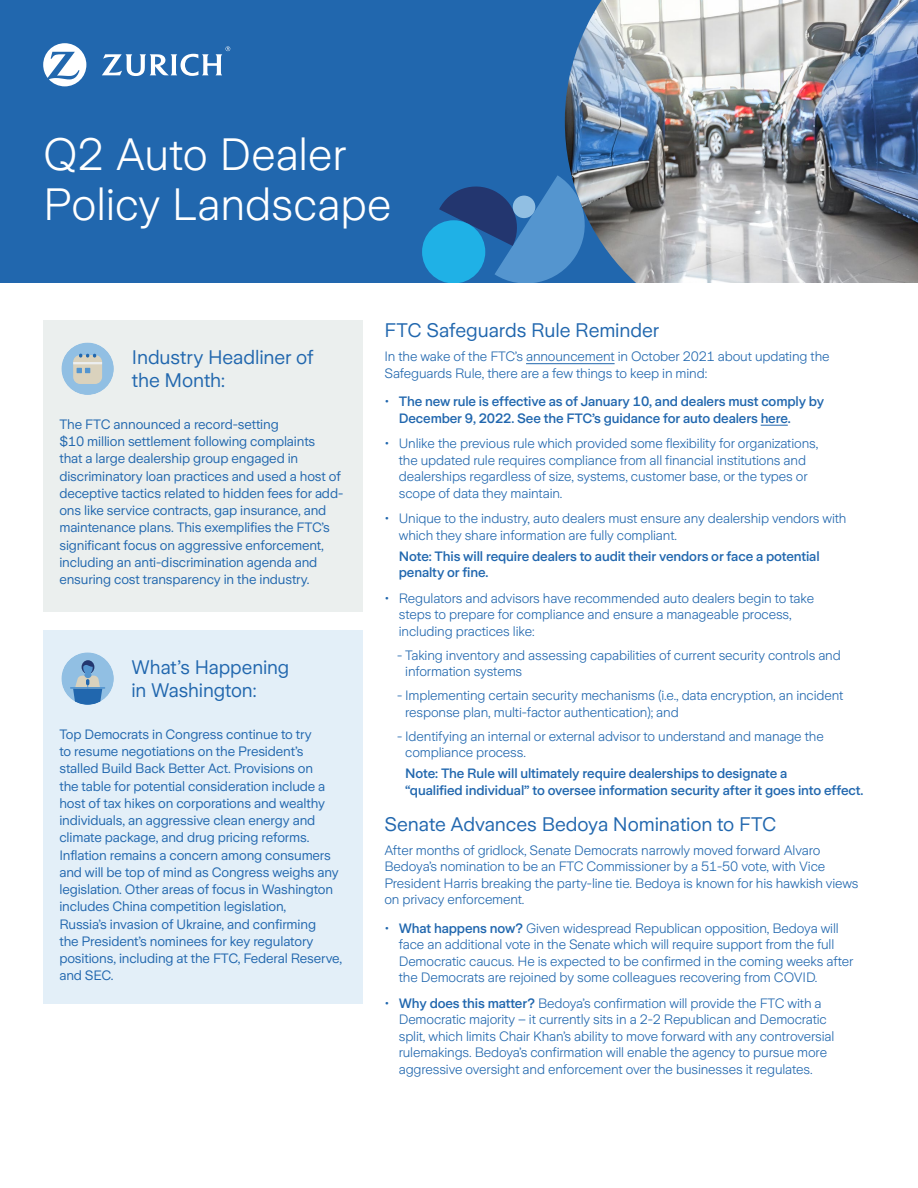
<style>
.page{position:relative;width:918px;height:1188px;background:#fff}
.page>*{position:absolute;margin:0;border:0;box-sizing:border-box;transform-origin:0 0}
.t1{font:300 45px/50.1px "Zurich Sans";color:#fff}
.t2{font:19.5px/22.5px "Zurich Sans";letter-spacing:-.005em;color:#2167ae}
.t3{font:300 13.5px/16.5px "Zurich Sans";letter-spacing:-.01em;color:#2167ae}
.t4{font:13.5px/17.2px "Zurich Sans";letter-spacing:-.01em;color:#2167ae}
.t5{font:500 13.5px/16.5px "Zurich Sans";letter-spacing:-.01em;color:#2167ae}
.s1{font-weight:300}
.s2{font-weight:500}
</style>
<div class="page">
<div style="left:0;top:0;width:918px;height:284px;background:#2167ae"></div>
<svg style="left:439px;top:175px;width:126px;height:109px"></svg>
<div style="left:422px;top:220px;width:63px;height:64px;background:#1fb1e6;border-radius:50%"></div>
<img style="left:565px;top:0;width:353px;height:284px">
<div style="left:513px;top:196px;width:22px;height:22px;background:#91bfe3;border-radius:50%"></div>
<div style="left:43px;top:320px;width:320px;height:291px;background:#ebefee"></div>
<div style="left:43px;top:630px;width:320px;height:373px;background:#e3eff8"></div>
<hr style="left:526px;top:363px;width:89px;height:1px;background:#2167ae">
<svg style="left:761px;top:425px;width:27px;height:1px"></svg>
<div style="left:61px;top:652px;width:53px;height:53px;background:#91bfe3;border-radius:50%"></div>
<div style="left:82px;top:660px;width:12px;height:14px;background:#23366f;border-radius:50%"></div>
<svg style="left:73px;top:664px;width:29px;height:41px"></svg>
<hr style="left:70px;top:687px;width:35px;height:2px;background:#5495cf">
<div style="left:61px;top:343px;width:53px;height:52px;background:#91bfe3;border-radius:50%"></div>
<div style="left:73px;top:355px;width:29px;height:29px;background:#dad2bd;border-radius:7px"></div>
<svg style="left:73px;top:354px;width:29px;height:19px"></svg>
<svg style="left:43px;top:43px;width:43px;height:43px"></svg>
<svg style="left:102px;top:46px;width:128px;height:30px"></svg>
<h1 class="t1" style="left:43px;top:130px;width:350px">Q2 Auto Dealer<br>Policy Landscape</h1>
<h2 class="t2" style="left:132px;top:347px;width:183px">Industry Headliner of the Month:</h2>
<p class="t4" style="left:59px;top:416px;width:285px">The FTC announced a record-setting<br>$10 million settlement following complaints<br>that a large dealership group engaged in discriminatory loan practices and used a host of deceptive tactics related to hidden fees for add&shy;ons like service contracts, gap insurance, and maintenance plans. This exemplifies the FTC’s significant focus on aggressive enforcement, including an anti-discrimination agenda and ensuring cost transparency in the industry.</p>
<h2 class="t2" style="left:132px;top:657px;width:159px">What’s Happening in Washington:</h2>
<p class="t4" style="left:59px;top:726px;width:284px">Top Democrats in Congress continue to try<br>to resume negotiations on the President’s stalled Build Back Better Act. Provisions on<br>the table for potential consideration include a host of tax hikes on corporations and wealthy individuals, an aggressive clean energy and climate package, and drug pricing reforms.<br>Inflation remains a concern among consumers and will be top of mind as Congress weighs any legislation. Other areas of focus in Washington includes China competition legislation,<br>Russia’s invasion of Ukraine, and confirming<br>the President’s nominees for key regulatory positions, including at the FTC, Federal Reserve, and SEC.</p>
<h2 class="t2" style="left:384px;top:320px;width:276px">FTC Safeguards Rule Reminder</h2>
<p class="t3" style="left:384px;top:349px;width:447px">In the wake of the FTC’s announcement in October 2021 about updating the<br>Safeguards Rule, there are a few things to keep in mind:</p>
<p class="t5" style="left:399px;top:394px;width:427px;text-indent:-14px"><span class="s1">•</span> The new rule is effective as of January 10, and dealers must comply by<br>December 9, 2022. See the FTC’s guidance for auto dealers here.</p>
<p class="t3" style="left:399px;top:436px;width:421px;text-indent:-14px">• Unlike the previous rule which provided some flexibility for organizations, the updated rule requires compliance from all financial institutions and dealerships regardless of size, systems, customer base, or the types or scope of data they maintain.</p>
<p class="t3" style="left:399px;top:511px;width:449px;text-indent:-14px">• Unique to the industry, auto dealers must ensure any dealership vendors with which they share information are fully compliant.</p>
<p class="t5" style="left:399px;top:548px;width:422px">Note: This will require dealers to audit their vendors or face a potential penalty or fine.</p>
<p class="t3" style="left:399px;top:590px;width:417px;text-indent:-14px">• Regulators and advisors have recommended auto dealers begin to take steps to prepare for compliance and ensure a manageable process, including practices like:</p>
<p class="t3" style="left:405px;top:647px;width:437px;text-indent:-8px">- Taking inventory and assessing capabilities of current security controls and information systems</p>
<p class="t3" style="left:405px;top:688px;width:440px;text-indent:-8px">- Implementing certain security mechanisms (i.e., data encryption, an incident response plan, multi-factor authentication); and</p>
<p class="t3" style="left:405px;top:728px;width:420px;text-indent:-8px">- Identifying an internal or external advisor to understand and manage the compliance process.</p>
<p class="t5" style="left:405px;top:766px;width:460px">Note: The Rule will ultimately require dealerships to designate a<br>“qualified individual” to oversee information security after it goes into effect.</p>
<h2 class="t2" style="left:384px;top:813px;width:393px">Senate Advances Bedoya Nomination to FTC</h2>
<p class="t3" style="left:384px;top:842px;width:476px">After months of gridlock, Senate Democrats narrowly moved forward Alvaro Bedoya’s nomination to be an FTC Commissioner by a 51-50 vote, with Vice President Harris breaking the party-line tie. Bedoya is known for his hawkish views on privacy enforcement.</p>
<p class="t3" style="left:399px;top:920px;width:456px;text-indent:-14px">• <span class="s2">What happens now?</span> Given widespread Republican opposition, Bedoya will face an additional vote in the Senate which will require support from the full Democratic caucus. He is expected to be confirmed in the coming weeks after the Democrats are rejoined by some colleagues recovering from COVID.</p>
<p class="t3" style="left:399px;top:995px;width:437px;text-indent:-14px">• <span class="s2">Why does this matter?</span> Bedoya’s confirmation will provide the FTC with a Democratic majority – it currently sits in a 2-2 Republican and Democratic split, which limits Chair Khan’s ability to move forward with any controversial rulemakings. Bedoya’s confirmation will enable the agency to pursue more aggressive oversight and enforcement over the businesses it regulates.</p>
</div>
